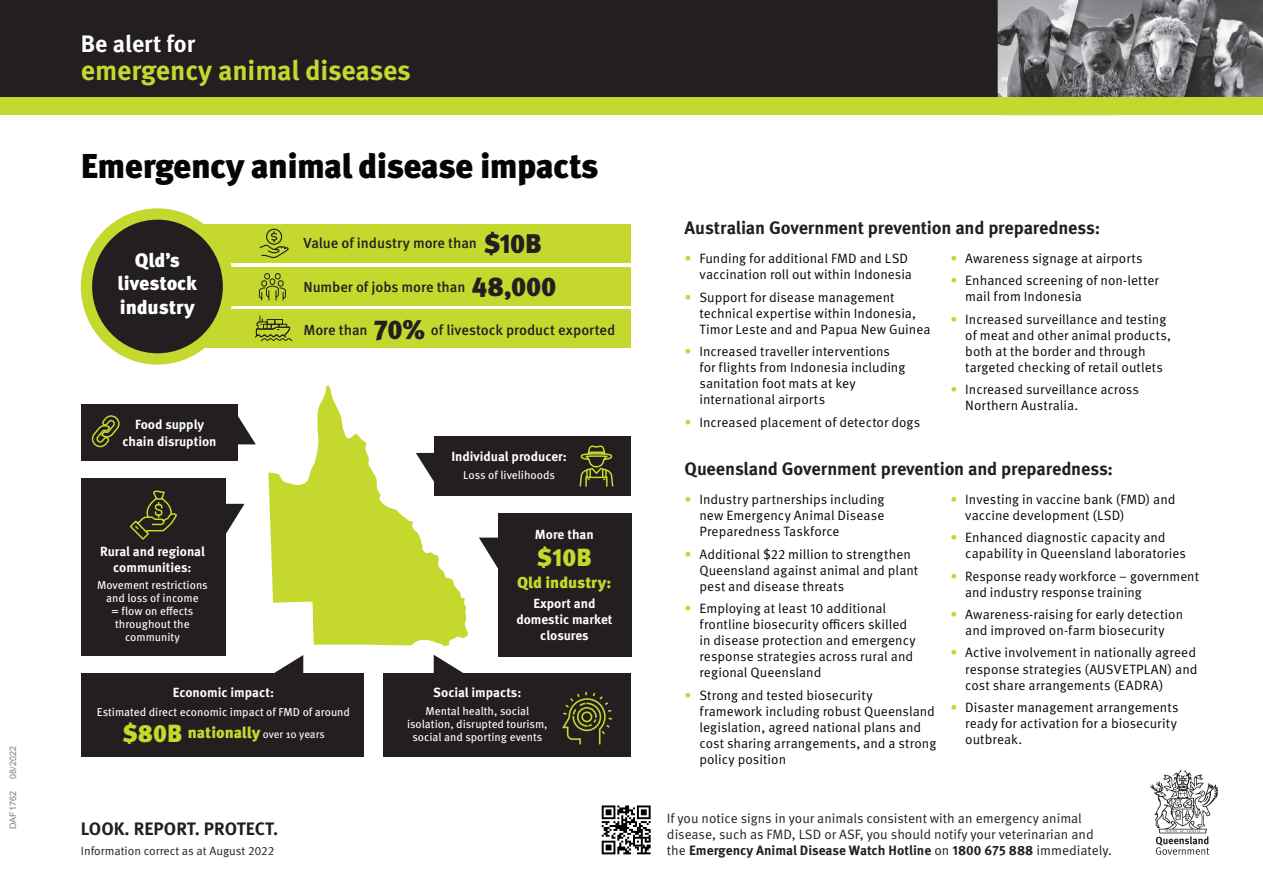
<style>
.page{position:relative;width:1263px;height:893px;background:#fff}
.page>*{position:absolute;margin:0;border:0;box-sizing:border-box;transform-origin:0 0}
.Body{font:900 34.5px "Meta Pro";letter-spacing:-.02em;color:#050604}
.Body-2{font:700 27.75px "Meta Pro";letter-spacing:-.005em;color:#c4d82d}
.t1{font:900 24.75px "Meta Pro";color:#c4d82d}
.Body-3{font:700 23.7px "Meta Pro";color:#fff}
.t2{font:900 19.5px/23.7px "Meta Pro";letter-spacing:-.005em;color:#fff;text-align:center}
.t3{font:700 18.15px "Meta Pro";letter-spacing:-.01em;color:#231f20}
.t4{font:700 18px "Meta Pro";color:#231f20}
.t5{font:900 15.9px "Meta Pro";color:#c4d82d}
.t6{font:500 14.55px "Meta Pro";letter-spacing:-.005em;color:#231f20}
.t7{font:13.5px/16px "Meta Pro Norm";color:#050604}
.Bullet{font:13.5px/15.8px "Meta Pro Norm";color:#231f20}
.t8{font:700 13.2px/16px "Meta Pro";color:#fff;text-align:center}
.t9{font:12px "Meta Pro Norm";color:#231f20}
.t10{font:11.4px/12.9px "Meta Pro";color:#fff;text-align:center}
.t11{font:10.95px "Meta Pro";letter-spacing:-.01em;color:#fff}
.t12{font:9px "Arial";color:#808285}
.s1{font-weight:900;font-size:27px}
.s2{font-weight:900;font-size:24.75px;color:#c4d82d}
.s3{font-weight:900;font-size:15.9px;color:#c4d82d}
.s4{color:#c4d82d}
.s5{font-family:"Meta Pro";font-weight:700}
</style>
<div class="page">
<svg style="left:237px;top:412px;width:19px;height:32px"></svg>
<svg style="left:268px;top:386px;width:200px;height:260px;fill:#c4d82d"></svg>
<div style="left:81px;top:404px;width:156px;height:57px;background:#231f20"></div>
<svg style="left:92px;top:415px;width:28px;height:33px"></svg>
<svg style="left:434px;top:655px;width:29px;height:18px"></svg>
<svg style="left:274px;top:655px;width:29px;height:18px"></svg>
<svg style="left:226px;top:504px;width:18px;height:30px"></svg>
<svg style="left:479px;top:538px;width:19px;height:31px"></svg>
<div style="left:434px;top:436px;width:197px;height:60px;background:#231f20"></div>
<div style="left:383px;top:673px;width:247px;height:84px;background:#231f20"></div>
<svg style="left:562px;top:692px;width:50px;height:53px"></svg>
<div style="left:81px;top:673px;width:283px;height:83px;background:#231f20"></div>
<div style="left:193px;top:267px;width:437px;height:38px;background:#c4d82d"></div>
<div style="left:179px;top:309px;width:451px;height:39px;background:#c4d82d"></div>
<div style="left:153px;top:225px;width:477px;height:38px;background:#c4d82d"></div>
<svg style="left:254px;top:316px;width:39px;height:26px"></svg>
<svg style="left:258px;top:273px;width:28px;height:28px"></svg>
<svg style="left:259px;top:228px;width:30px;height:31px"></svg>
<div style="left:81px;top:478px;width:145px;height:178px;background:#231f20"></div>
<div style="left:498px;top:513px;width:133px;height:143px;background:#231f20"></div>
<svg style="left:130px;top:490px;width:47px;height:50px"></svg>
<svg style="left:579px;top:445px;width:35px;height:42px"></svg>
<div style="left:86px;top:214px;width:142px;height:145px;background:#231f20;border-radius:50%"></div>
<div style="left:81px;top:208px;width:153px;height:157px;border:11px solid #c4d82d;border-radius:50%"></div>
<svg style="left:601px;top:805px;width:50px;height:50px"></svg>
<svg style="left:602px;top:805px;width:49px;height:49px"></svg>
<svg style="left:1150px;top:770px;width:68px;height:85px"></svg>
<div style="left:0;top:0;width:1263px;height:113px;background:#231f20"></div>
<img style="left:1220px;top:0;width:43px;height:98px">
<div style="left:1113px;top:0;width:107px;height:114px;background:#231f20;opacity:.6"></div>
<img style="left:1154px;top:0;width:55px;height:98px">
<div style="left:1047px;top:0;width:107px;height:117px;background:#231f20;opacity:.6"></div>
<img style="left:1089px;top:0;width:55px;height:98px">
<div style="left:994px;top:0;width:95px;height:117px;background:#231f20;opacity:.6"></div>
<img style="left:998px;top:0;width:81px;height:98px">
<div style="left:0;top:98px;width:1263px;height:17px;background:#c4d82d"></div>
<p class="t12" style="left:7px;top:779px;width:34px;rotate:-90deg">08/2022</p>
<p class="t12" style="left:7px;top:829px;width:40px;rotate:-90deg">DAF1762</p>
<p class="Body-3" style="left:81px;top:25px;width:116px">Be alert for</p>
<p class="Body-2" style="left:81px;top:49px;width:332px">emergency animal diseases</p>
<p class="Body" style="left:81px;top:138px;width:520px">Emergency animal disease impacts</p>
<p class="t2" style="left:118px;top:247px;width:81px">Qld’s livestock industry</p>
<p class="t8" style="left:122px;top:415px;width:96px;line-height:16.8px">Food supply chain disruption</p>
<p class="t8" style="left:100px;top:542px;width:106px">Rural and regional communities:</p>
<p class="t10" style="left:97px;top:578px;width:112px">Movement restrictions and loss of income<br>= flow on effects throughout the community</p>
<p class="t6" style="left:303px;top:232px;width:240px">Value of industry more than <span class="s1">$10B</span></p>
<p class="t6" style="left:303px;top:276px;width:255px">Number of jobs more than <span class="s1">48,000</span></p>
<p class="t6" style="left:303px;top:318px;width:313px">More than <span class="s1">70%</span> of livestock product exported</p>
<p class="t8" style="left:451px;top:448px;width:117px">Individual producer:</p>
<p class="t10" style="left:463px;top:467px;width:93px">Loss of livelihoods</p>
<p class="t8" style="left:535px;top:525px;width:60px">More than</p>
<p class="t1" style="left:537px;top:538px;width:57px">$10B</p>
<p class="t5" style="left:517px;top:570px;width:96px">Qld industry:</p>
<p class="t8" style="left:516px;top:595px;width:98px">Export and domestic market closures</p>
<p class="t8" style="left:173px;top:684px;width:103px">Economic impact:</p>
<p class="t10" style="left:97px;top:705px;width:255px">Estimated direct economic impact of FMD of around</p>
<p class="t11" style="left:122px;top:726px;width:204px"><span class="s2">$80B</span> <span class="s3">nationally</span> over 10 years</p>
<p class="t4" style="left:81px;top:815px;width:199px">LOOK. REPORT. PROTECT.</p>
<p class="t9" style="left:81px;top:842px;width:195px">Information correct as at August 2022</p>
<p class="t8" style="left:433px;top:684px;width:90px">Social impacts:</p>
<p class="t10" style="left:407px;top:703px;width:142px">Mental health, social isolation, disrupted tourism, social and sporting events</p>
<p class="t3" style="left:685px;top:214px;width:417px">Australian Government prevention and preparedness:</p>
<p class="t7" style="left:685px;top:250px;width:229px;text-align:right"><span class="s4">•</span> Funding for additional FMD and LSD vaccination roll out within Indonesia</p>
<p class="t7" style="left:699px;top:288px;width:233px;text-indent:-15px"><span class="s4">•</span> Support for disease management technical expertise within Indonesia,<br>Timor Leste and and Papua New Guinea</p>
<p class="t7" style="left:699px;top:343px;width:207px;text-indent:-15px"><span class="s4">•</span> Increased traveller interventions for flights from Indonesia including sanitation foot mats at key international airports</p>
<p class="t7" style="left:685px;top:413px;width:237px"><span class="s4">•</span> Increased placement of detector dogs</p>
<p class="t7" style="left:950px;top:249px;width:194px"><span class="s4">•</span> Awareness signage at airports</p>
<p class="t7" style="left:965px;top:271px;width:195px;text-indent:-15px"><span class="s4">•</span> Enhanced screening of non-letter mail from Indonesia</p>
<p class="t7" style="left:965px;top:310px;width:207px;text-indent:-15px"><span class="s4">•</span> Increased surveillance and testing of meat and other animal products, both at the border and through targeted checking of retail outlets</p>
<p class="t7" style="left:965px;top:381px;width:175px;text-indent:-15px"><span class="s4">•</span> Increased surveillance across<br>Northern Australia.</p>
<p class="t3" style="left:685px;top:455px;width:430px">Queensland Government prevention and preparedness:</p>
<p class="t7" style="left:699px;top:490px;width:186px;text-align:justify;text-indent:-15px"><span class="s4">•</span> Industry partnerships including new Emergency Animal Disease Preparedness Taskforce</p>
<p class="t7" style="left:699px;top:545px;width:220px;text-indent:-15px"><span class="s4">•</span> Additional $22 million to strengthen<br>Queensland against animal and plant pest and disease threats</p>
<p class="t7" style="left:699px;top:599px;width:218px;text-indent:-15px"><span class="s4">•</span> Employing at least 10 additional frontline biosecurity officers skilled in disease protection and emergency response strategies across rural and regional Queensland</p>
<p class="t7" style="left:699px;top:686px;width:238px;text-indent:-15px"><span class="s4">•</span> Strong and tested biosecurity framework including robust Queensland legislation, agreed national plans and cost sharing arrangements, and a strong policy position</p>
<p class="t7" style="left:965px;top:490px;width:212px;text-indent:-15px"><span class="s4">•</span> Investing in vaccine bank (FMD) and vaccine development (LSD)</p>
<p class="t7" style="left:965px;top:528px;width:222px;text-indent:-15px"><span class="s4">•</span> Enhanced diagnostic capacity and capability in Queensland laboratories</p>
<p class="t7" style="left:965px;top:567px;width:235px;text-indent:-15px"><span class="s4">•</span> Response ready workforce – government and industry response training</p>
<p class="t7" style="left:950px;top:605px;width:234px;text-align:center"><span class="s4">•</span> Awareness-raising for early detection and improved on-farm biosecurity</p>
<p class="t7" style="left:965px;top:644px;width:234px;text-align:justify;text-indent:-15px"><span class="s4">•</span> Active involvement in nationally agreed response strategies (AUSVETPLAN) and cost share arrangements (EADRA)</p>
<p class="t7" style="left:965px;top:698px;width:215px;text-indent:-15px"><span class="s4">•</span> Disaster management arrangements ready for activation for a biosecurity outbreak.</p>
<p class="Bullet" style="left:667px;top:810px;width:446px">If you notice signs in your animals consistent with an emergency animal disease, such as FMD, LSD or ASF, you should notify your veterinarian and the <span class="s5">Emergency Animal Disease Watch Hotline</span> on <span class="s5">1800 675 888</span> immediately.</p>
</div>
